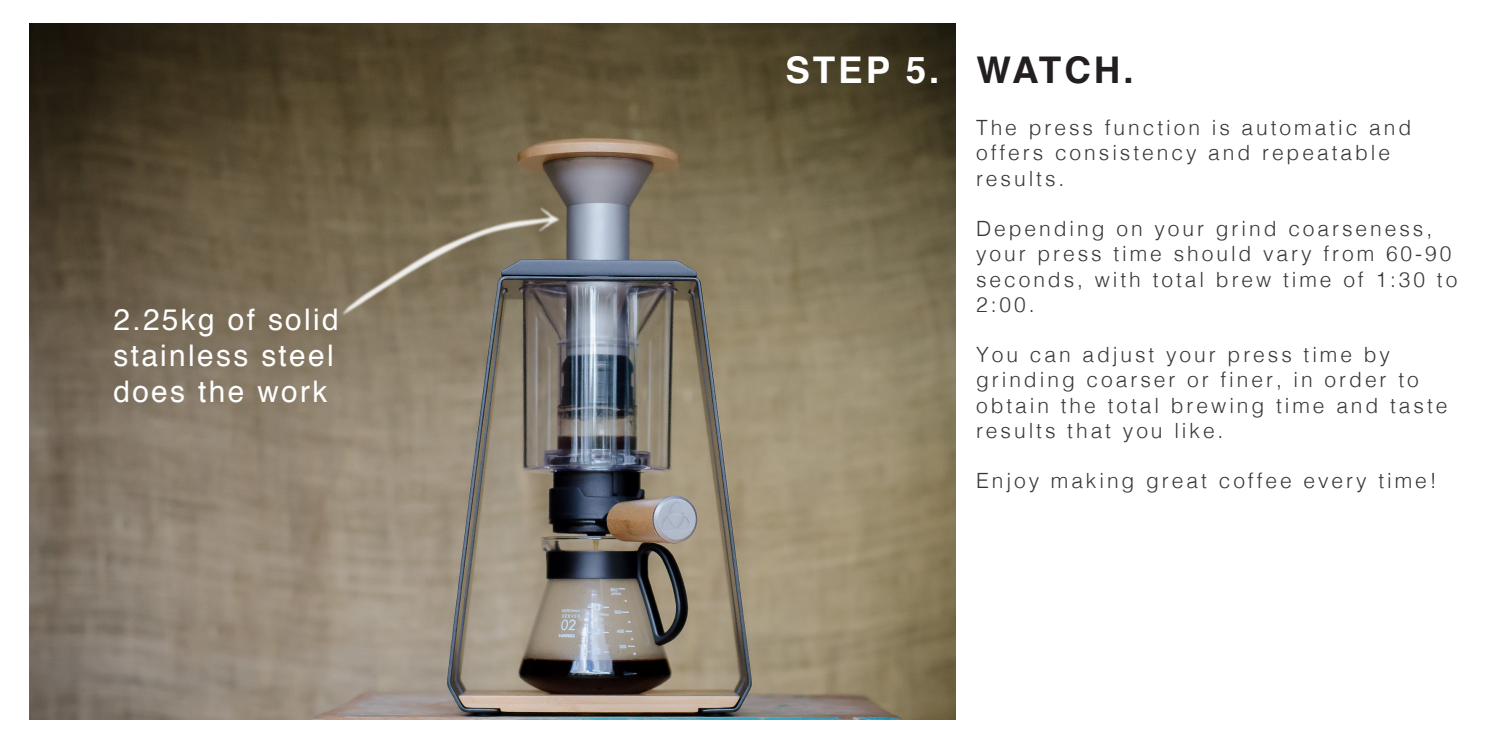
<style>
.page{position:relative;width:1489px;height:745px;background:#fff}
.page>*{position:absolute;margin:0;border:0;box-sizing:border-box;transform-origin:0 0}
.t1{font:700 36.75px "Helvetica";letter-spacing:.08em;color:#fff}
.t2{font:29.75px/35.7px "Helvetica";letter-spacing:.08em;color:#fff}
.t3{font:300 21px/25.2px "Helvetica";letter-spacing:.14em;color:#231f20}
.s1{color:#231f20}
</style>
<div class="page">
<img style="left:29px;top:24px;width:926px;height:694px">
<img style="left:280px;top:145px;width:341px;height:232px">
<h2 class="t2" style="left:113px;top:303px;width:227px">2.25kg of solid stainless steel does the work</h2>
<h1 class="t1" style="left:785px;top:40px;width:349px">STEP 5. <span class="s1">WATCH.</span></h1>
<p class="t3" style="left:976px;top:113px;width:436px">The press function is automatic and offers consistency and repeatable results.</p>
<p class="t3" style="left:976px;top:214px;width:483px">Depending on your grind coarseness, your press time should vary from 60-90 seconds, with total brew time of 1:30 to<br>2:00.</p>
<p class="t3" style="left:976px;top:340px;width:473px">You can adjust your press time by grinding coarser or finer, in order to obtain the total brewing time and taste results that you like.</p>
<p class="t3" style="left:976px;top:466px;width:462px">Enjoy making great coffee every time!</p>
</div>
